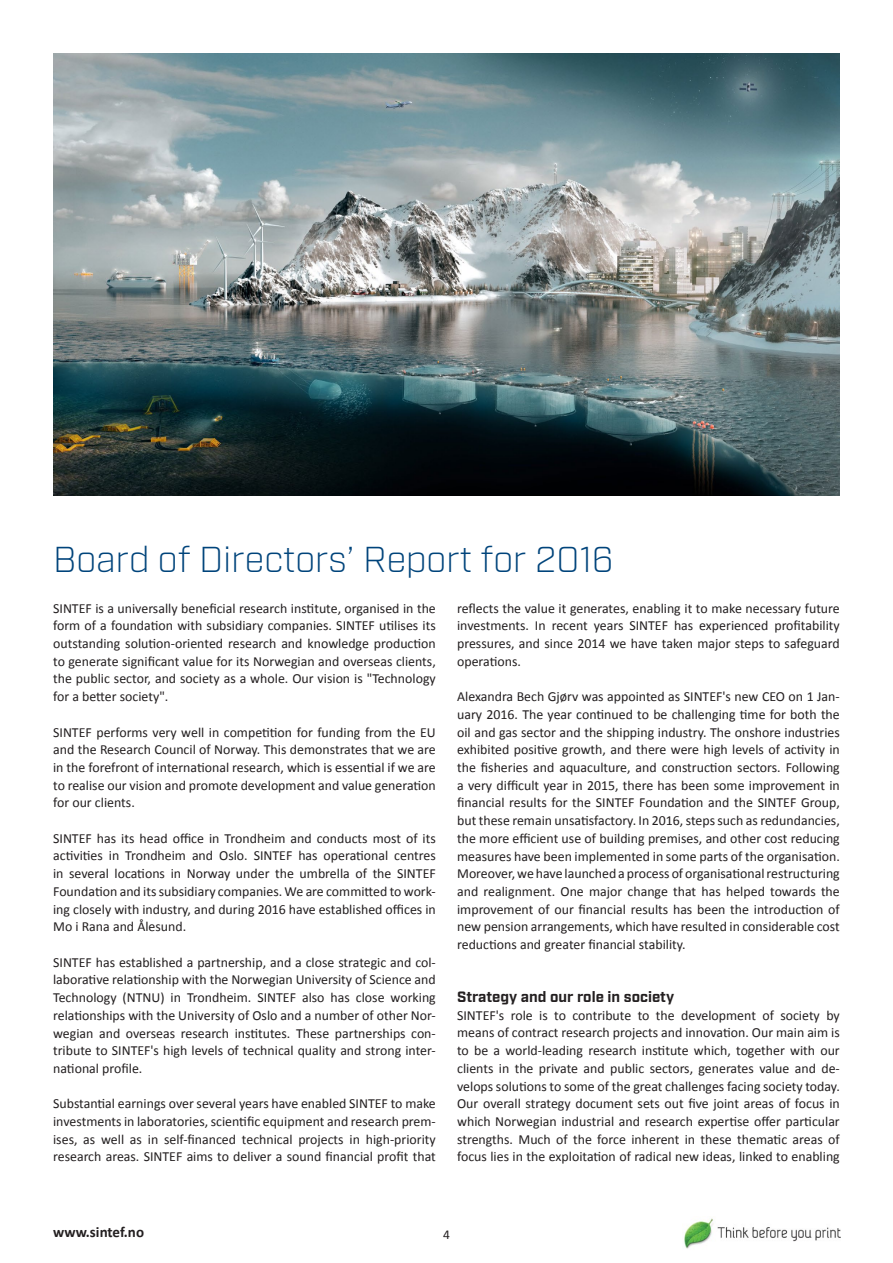
<style>
.page{position:relative;width:893px;height:1263px;background:#fff}
.page>*{position:absolute;margin:0;border:0;box-sizing:border-box;transform-origin:0 0}
.t1{font:300 36px "Industry";color:#00447b}
.t2{font:700 15px "Industry";color:#231f20}
.t3{font:700 15px "Calibri";color:#231f20}
.t4{font:13.8px/17.7px "Calibri";color:#231f20;text-align:justify}
.t5{font:13.5px "Calibri";color:#231f20}
</style>
<div class="page">
<img style="left:53px;top:53px;width:787px;height:442px">
<img style="left:684px;top:1218px;width:156px;height:31px">
<h1 class="t1" style="left:53px;top:538px;width:562px">Board of Directors’ Report for 2016</h1>
<p class="t4" style="left:53px;top:599px;width:384px">SINTEF is a universally beneficial research institute, organised in the form of a foundation with subsidiary companies. SINTEF utilises its outstanding solution-oriented research and knowledge production to generate significant value for its Norwegian and overseas clients, the public sector, and society as a whole. Our vision is "Technology for a better society".</p>
<p class="t4" style="left:53px;top:723px;width:384px">SINTEF performs very well in competition for funding from the EU and the Research Council of Norway. This demonstrates that we are in the forefront of international research, which is essential if we are to realise our vision and promote development and value generation for our clients.</p>
<p class="t4" style="left:53px;top:829px;width:384px">SINTEF has its head office in Trondheim and conducts most of its activities in Trondheim and Oslo. SINTEF has operational centres in several locations in Norway under the umbrella of the SINTEF Foundation and its subsidiary companies. We are committed to work&shy;ing closely with industry, and during 2016 have established offices in Mo i Rana and Ålesund.</p>
<p class="t4" style="left:53px;top:953px;width:384px">SINTEF has established a partnership, and a close strategic and col&shy;laborative relationship with the Norwegian University of Science and Technology (NTNU) in Trondheim. SINTEF also has close working relationships with the University of Oslo and a number of other Nor&shy;wegian and overseas research institutes. These partnerships con&shy;tribute to SINTEF's high levels of technical quality and strong inter&shy;national profile.</p>
<p class="t4" style="left:53px;top:1095px;width:384px">Substantial earnings over several years have enabled SINTEF to make investments in laboratories, scientific equipment and research prem&shy;ises, as well as in self-financed technical projects in high-priority research areas. SINTEF aims to deliver a sound financial profit that</p>
<p class="t4" style="left:457px;top:599px;width:384px">reflects the value it generates, enabling it to make necessary future investments. In recent years SINTEF has experienced profitability pressures, and since 2014 we have taken major steps to safeguard operations.</p>
<p class="t4" style="left:457px;top:688px;width:384px">Alexandra Bech Gjørv was appointed as SINTEF's new CEO on 1 Jan&shy;uary 2016. The year continued to be challenging time for both the oil and gas sector and the shipping industry. The onshore industries exhibited positive growth, and there were high levels of activity in the fisheries and aquaculture, and construction sectors. Following a very difficult year in 2015, there has been some improvement in financial results for the SINTEF Foundation and the SINTEF Group, but these remain unsatisfactory. In 2016, steps such as redundancies, the more efficient use of building premises, and other cost reducing measures have been implemented in some parts of the organisation.<br>Moreover, we have launched a process of organisational restructuring and realignment. One major change that has helped towards the improvement of our financial results has been the introduction of new pension arrangements, which have resulted in considerable cost reductions and greater financial stability.</p>
<p class="t2" style="left:457px;top:988px;width:219px">Strategy and our role in society</p>
<p class="t4" style="left:457px;top:1006px;width:384px">SINTEF's role is to contribute to the development of society by means of contract research projects and innovation. Our main aim is to be a world-leading research institute which, together with our clients in the private and public sectors, generates value and de&shy;velops solutions to some of the great challenges facing society today.<br>Our overall strategy document sets out five joint areas of focus in which Norwegian industrial and research expertise offer particular strengths. Much of the force inherent in these thematic areas of focus lies in the exploitation of radical new ideas, linked to enabling</p>
<p class="t3" style="left:53px;top:1223px;width:92px">www.sintef.no</p>
<p class="t5" style="left:443px;top:1226px;width:8px">4</p>
</div>
